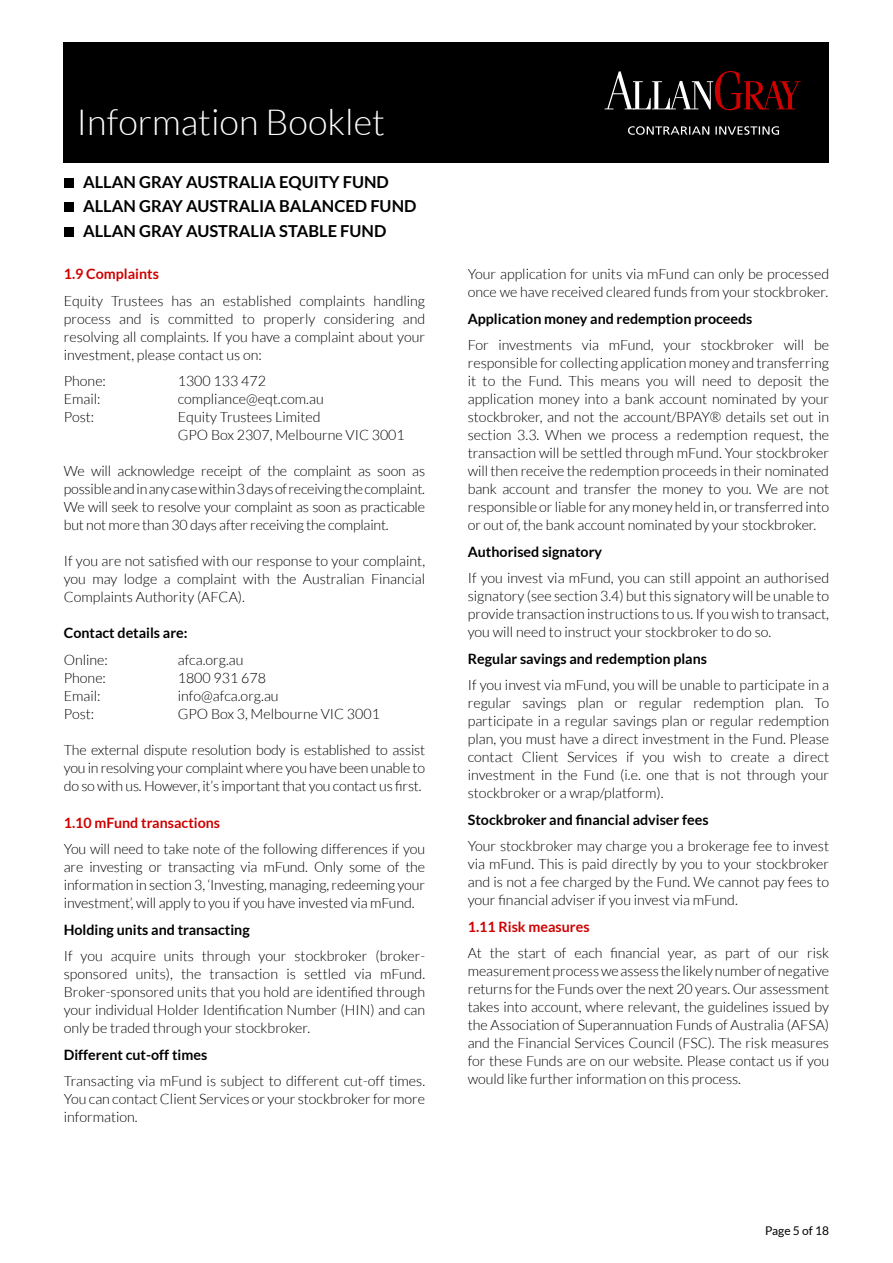
<style>
.page{position:relative;width:893px;height:1263px;background:#fff}
.page>*{position:absolute;margin:0;border:0;box-sizing:border-box;transform-origin:0 0}
.t1{font:300 36px "Lato";color:#fff}
.t2{font:700 16.5px/24.5px "Lato";color:#000}
.t3{font:300 14.25px/18px "Lato";color:#000;text-align:justify}
.t4{font:700 14.25px "Lato";color:#000}
.t5{font:700 14.25px "Lato";color:#cf0000}
.t6{font:12px "Lato";color:#000}
</style>
<div class="page">
<div style="left:64px;top:178px;width:9px;height:10px;background:#000"></div>
<div style="left:64px;top:202px;width:9px;height:10px;background:#000"></div>
<div style="left:64px;top:227px;width:9px;height:10px;background:#000"></div>
<div style="left:64px;top:43px;width:765px;height:120px;background:#000"></div>
<svg style="left:628px;top:126px;width:151px;height:9px"></svg>
<svg style="left:605px;top:71px;width:196px;height:39px"></svg>
<h1 class="t1" style="left:77px;top:103px;width:310px">Information Booklet</h1>
<p class="t2" style="left:83px;top:169px;width:335px">ALLAN GRAY AUSTRALIA EQUITY FUND<br>ALLAN GRAY AUSTRALIA BALANCED FUND<br>ALLAN GRAY AUSTRALIA STABLE FUND</p>
<p class="t5" style="left:64px;top:266px;width:97px">1.9 Complaints</p>
<p class="t3" style="left:64px;top:292px;width:363px">Equity Trustees has an established complaints handling process and is committed to properly considering and resolving all complaints. If you have a complaint about your investment, please contact us on:</p>
<p class="t3" style="left:64px;top:372px;width:44px">Phone:</p>
<p class="t3" style="left:178px;top:372px;width:90px">1300 133 472</p>
<p class="t3" style="left:64px;top:390px;width:38px">Email:</p>
<p class="t3" style="left:178px;top:390px;width:147px">compliance@eqt.com.au</p>
<p class="t3" style="left:64px;top:408px;width:32px">Post:</p>
<p class="t3" style="left:178px;top:408px;width:229px">Equity Trustees Limited<br>GPO Box 2307, Melbourne VIC 3001</p>
<p class="t3" style="left:64px;top:462px;width:363px">We will acknowledge receipt of the complaint as soon as possible and in any case within 3 days of receiving the complaint.<br>We will seek to resolve your complaint as soon as practicable but not more than 30 days after receiving the complaint.</p>
<p class="t3" style="left:64px;top:552px;width:363px">If you are not satisfied with our response to your complaint, you may lodge a complaint with the Australian Financial Complaints Authority (AFCA).</p>
<p class="t4" style="left:64px;top:625px;width:125px">Contact details are:</p>
<p class="t3" style="left:64px;top:651px;width:46px">Online:</p>
<p class="t3" style="left:178px;top:651px;width:67px">afca.org.au</p>
<p class="t3" style="left:64px;top:669px;width:44px">Phone:</p>
<p class="t3" style="left:178px;top:669px;width:90px">1800 931 678</p>
<p class="t3" style="left:64px;top:687px;width:38px">Email:</p>
<p class="t3" style="left:178px;top:687px;width:102px">info@afca.org.au</p>
<p class="t3" style="left:64px;top:705px;width:32px">Post:</p>
<p class="t3" style="left:178px;top:705px;width:204px">GPO Box 3, Melbourne VIC 3001</p>
<p class="t3" style="left:64px;top:741px;width:363px">The external dispute resolution body is established to assist you in resolving your complaint where you have been unable to do so with us. However, it’s important that you contact us first.</p>
<p class="t5" style="left:64px;top:814px;width:158px">1.10 mFund transactions</p>
<p class="t3" style="left:64px;top:840px;width:363px">You will need to take note of the following differences if you are investing or transacting via mFund. Only some of the information in section 3, ‘Investing, managing, redeeming your investment’, will apply to you if you have invested via mFund.</p>
<p class="t4" style="left:64px;top:921px;width:187px">Holding units and transacting</p>
<p class="t3" style="left:64px;top:947px;width:363px">If you acquire units through your stockbroker (broker&shy;sponsored units), the transaction is settled via mFund.<br>Broker-sponsored units that you hold are identified through your individual Holder Identification Number (HIN) and can only be traded through your stockbroker.</p>
<p class="t4" style="left:64px;top:1046px;width:145px">Different cut-off times</p>
<p class="t3" style="left:64px;top:1072px;width:363px">Transacting via mFund is subject to different cut-off times.<br>You can contact Client Services or your stockbroker for more information.</p>
<p class="t3" style="left:468px;top:265px;width:363px">Your application for units via mFund can only be processed once we have received cleared funds from your stockbroker.</p>
<p class="t4" style="left:468px;top:310px;width:286px">Application money and redemption proceeds</p>
<p class="t3" style="left:468px;top:336px;width:363px">For investments via mFund, your stockbroker will be responsible for collecting application money and transferring it to the Fund. This means you will need to deposit the application money into a bank account nominated by your stockbroker, and not the account/BPAY® details set out in section 3.3. When we process a redemption request, the transaction will be settled through mFund. Your stockbroker will then receive the redemption proceeds in their nominated bank account and transfer the money to you. We are not responsible or liable for any money held in, or transferred into or out of, the bank account nominated by your stockbroker.</p>
<p class="t4" style="left:468px;top:543px;width:136px">Authorised signatory</p>
<p class="t3" style="left:468px;top:569px;width:363px">If you invest via mFund, you can still appoint an authorised signatory (see section 3.4) but this signatory will be unable to provide transaction instructions to us. If you wish to transact, you will need to instruct your stockbroker to do so.</p>
<p class="t4" style="left:468px;top:650px;width:241px">Regular savings and redemption plans</p>
<p class="t3" style="left:468px;top:676px;width:363px">If you invest via mFund, you will be unable to participate in a regular savings plan or regular redemption plan. To participate in a regular savings plan or regular redemption plan, you must have a direct investment in the Fund. Please contact Client Services if you wish to create a direct investment in the Fund (i.e. one that is not through your stockbroker or a wrap/platform).</p>
<p class="t4" style="left:468px;top:811px;width:242px">Stockbroker and financial adviser fees</p>
<p class="t3" style="left:468px;top:837px;width:363px">Your stockbroker may charge you a brokerage fee to invest via mFund. This is paid directly by you to your stockbroker and is not a fee charged by the Fund. We cannot pay fees to your financial adviser if you invest via mFund.</p>
<p class="t5" style="left:468px;top:918px;width:123px">1.11 Risk measures</p>
<p class="t3" style="left:468px;top:944px;width:363px">At the start of each financial year, as part of our risk measurement process we assess the likely number of negative returns for the Funds over the next 20 years. Our assessment takes into account, where relevant, the guidelines issued by the Association of Superannuation Funds of Australia (AFSA) and the Financial Services Council (FSC). The risk measures for these Funds are on our website. Please contact us if you would like further information on this process.</p>
<p class="t6" style="left:765px;top:1224px;width:66px">Page 5 of 18</p>
</div>
